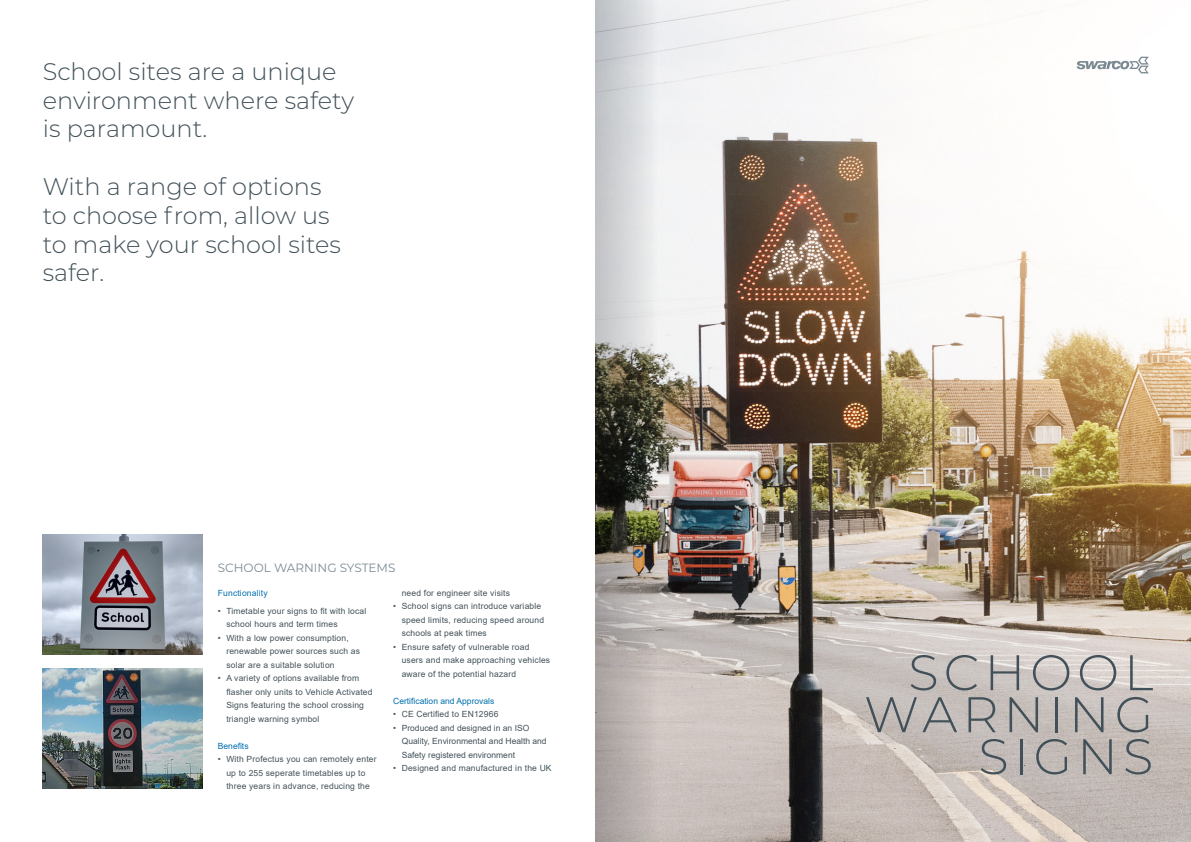
<style>
.page{position:relative;width:1191px;height:842px;background:#fff}
.page>*{position:absolute;margin:0;border:0;box-sizing:border-box;transform-origin:0 0}
.t1{font:300 50px/42px "Montserrat";letter-spacing:.1em;color:#425159;text-align:right}
.t2{font:300 24px/28.8px "Montserrat";color:#425159}
.t3{font:12px "Montserrat";color:#7b8a92}
.t4{font:8.5px/13.5px "Arial";letter-spacing:.02em;color:#425159}
.t5{font:8.5px/13.5px "Arial";color:#425159}
.t6{font:8.5px "Arial";color:#006faf}
.t7{font:8.5px "Arial";letter-spacing:.02em;color:#006faf}
</style>
<div class="page">
<img style="left:689px;top:0;width:502px;height:842px">
<svg style="left:1076px;top:57px;width:72px;height:16px"></svg>
<img style="left:43px;top:669px;width:159px;height:120px">
<img style="left:43px;top:534px;width:159px;height:120px">
<svg style="left:595px;top:0;width:94px;height:842px"></svg>
<p class="t2" style="left:43px;top:56px;width:313px">School sites are a unique environment where safety is paramount.</p>
<p class="t2" style="left:43px;top:171px;width:300px">With a range of options to choose from, allow us to make your school sites safer.</p>
<p class="t3" style="left:218px;top:560px;width:179px">SCHOOL WARNING SYSTEMS</p>
<p class="t7" style="left:218px;top:587px;width:51px">Functionality</p>
<p class="t4" style="left:226px;top:604px;width:141px;text-indent:-9px">• Timetable your signs to fit with local school hours and term times</p>
<p class="t4" style="left:226px;top:631px;width:135px;text-indent:-9px">• With a low power consumption, renewable power sources such as solar are a suitable solution</p>
<p class="t4" style="left:226px;top:671px;width:148px;text-indent:-9px">• A variety of options available from flasher only units to Vehicle Activated Signs featuring the school crossing triangle warning symbol</p>
<p class="t6" style="left:218px;top:740px;width:32px">Benefits</p>
<p class="t4" style="left:218px;top:752px;width:160px;text-align:center">• With Profectus you can remotely enter up to 255 seperate timetables up to three years in advance, reducing the</p>
<p class="t4" style="left:402px;top:586px;width:110px">need for engineer site visits</p>
<p class="t4" style="left:402px;top:600px;width:144px;text-indent:-9px">• School signs can introduce variable speed limits, reducing speed around schools at peak times</p>
<p class="t4" style="left:402px;top:640px;width:150px;text-indent:-9px">• Ensure safety of vulnerable road users and make approaching vehicles aware of the potential hazard</p>
<p class="t6" style="left:393px;top:695px;width:103px">Certification and Approvals</p>
<p class="t4" style="left:393px;top:708px;width:107px">• CE Certified to EN12966</p>
<p class="t5" style="left:402px;top:721px;width:146px;text-indent:-9px">• Produced and designed in an ISO<br>Quality, Environmental and Health and<br>Safety registered environment</p>
<p class="t4" style="left:393px;top:762px;width:160px">• Designed and manufactured in the UK</p>
<p class="t1" style="left:908px;top:650px;width:246px">SCHOOL</p>
<p class="t1" style="left:864px;top:692px;width:291px">WARNING<br>SIGNS</p>
</div>
